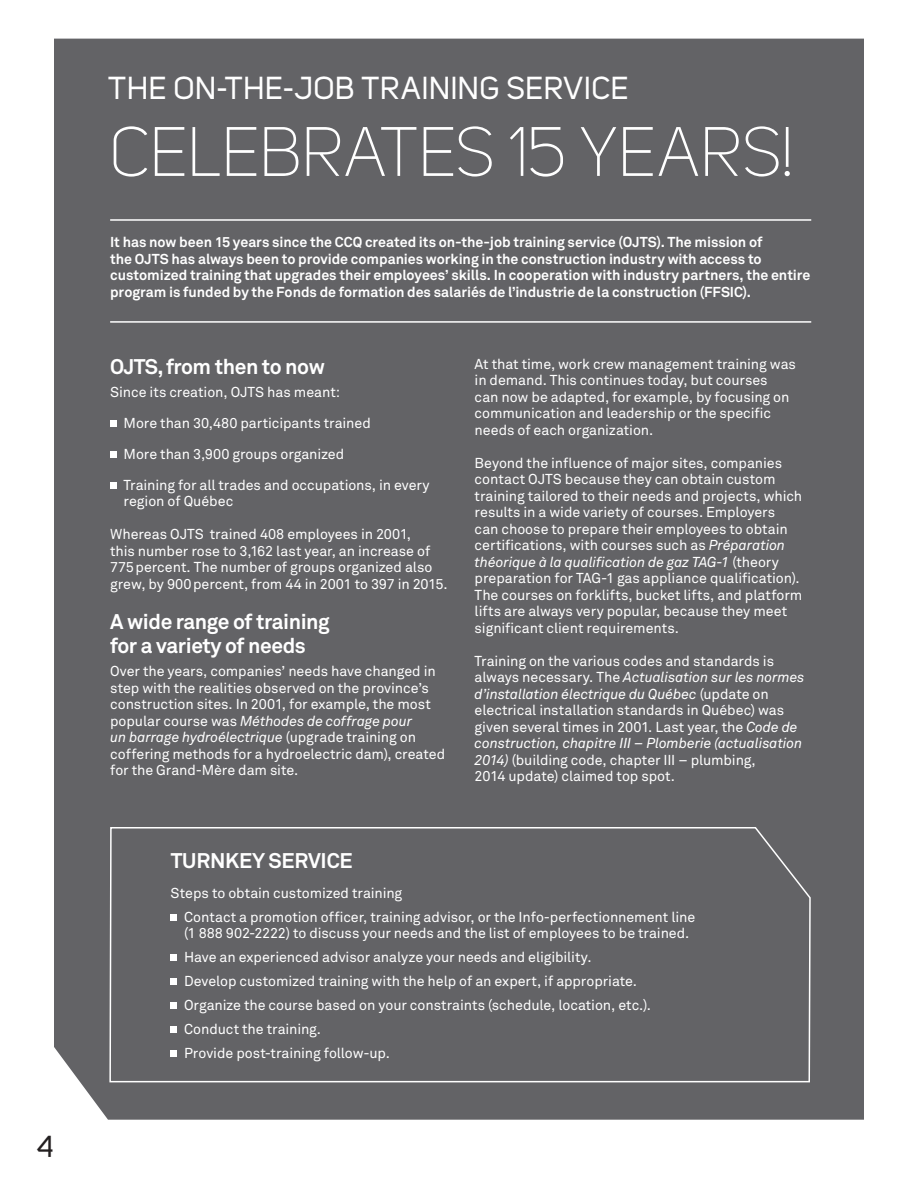
<style>
.page{position:relative;width:918px;height:1188px;background:#fff}
.page>*{position:absolute;margin:0;border:0;box-sizing:border-box;transform-origin:0 0}
.t1{font:300 69px "Uni Sans";letter-spacing:-.005em;color:#fff}
.t2{font:31.5px "Uni Sans";letter-spacing:.005em;color:#fff}
.t3{font:30px "Uni Sans";color:#231f20}
.t4{font:700 21px/24px "Akkurat Pro";letter-spacing:-.02em;color:#fff}
.t5{font:14.25px/16.5px "Akkurat Pro";letter-spacing:-.005em;color:#fff}
.t6{font:700 14.25px/16.5px "Akkurat Pro";letter-spacing:-.005em;color:#fff}
.s1{font-style:italic}
</style>
<div class="page">
<div style="left:54px;top:39px;width:810px;height:1081px;background:#636366"></div>
<div style="left:110px;top:420px;width:6px;height:7px;background:#fff"></div>
<svg style="left:110px;top:451px;width:6px;height:6px"></svg>
<svg style="left:110px;top:482px;width:6px;height:6px"></svg>
<hr style="left:110px;top:321px;width:701px;height:2px;background:#fff">
<hr style="left:110px;top:219px;width:701px;height:2px;background:#fff">
<div style="left:109px;top:826px;width:703px;height:257px;background:#636366"></div>
<svg style="left:171px;top:914px;width:6px;height:6px"></svg>
<div style="left:171px;top:954px;width:6px;height:7px;background:#fff"></div>
<div style="left:171px;top:978px;width:6px;height:7px;background:#fff"></div>
<div style="left:171px;top:1002px;width:6px;height:7px;background:#fff"></div>
<div style="left:171px;top:1026px;width:6px;height:7px;background:#fff"></div>
<div style="left:171px;top:1050px;width:6px;height:7px;background:#fff"></div>
<h3 class="t3" style="left:37px;top:1129px;width:18px">4</h3>
<h2 class="t2" style="left:108px;top:70px;width:522px">THE ON-THE-JOB TRAINING SERVICE</h2>
<h1 class="t1" style="left:109px;top:112px;width:687px">CELEBRATES 15 YEARS!</h1>
<p class="t6" style="left:110px;top:234px;width:702px">It has now been 15 years since the CCQ created its on-the-job training service (OJTS). The mission of<br>the OJTS has always been to provide companies working in the construction industry with access to customized training that upgrades their employees’ skills. In cooperation with industry partners, the entire program is funded by the Fonds de formation des salariés de l’industrie de la construction (FFSIC).</p>
<h3 class="t4" style="left:110px;top:355px;width:216px">OJTS, from then to now</h3>
<p class="t5" style="left:124px;top:377px;width:308px;line-height:30.8px;text-indent:-13px">Since its creation, OJTS has meant:<br>More than 30,480 participants trained<br>More than 3,900 groups organized<br>Training for all trades and occupations, in every</p>
<p class="t5" style="left:124px;top:493px;width:111px">region of Québec</p>
<p class="t5" style="left:110px;top:526px;width:339px">Whereas OJTS trained 408 employees in 2001,<br>this number rose to 3,162 last year, an increase of 775percent. The number of groups organized also grew, by 900percent, from 44 in 2001 to 397 in 2015.</p>
<h3 class="t4" style="left:110px;top:610px;width:221px">A wide range of training for a variety of needs</h3>
<p class="t5" style="left:110px;top:663px;width:337px">Over the years, companies’ needs have changed in step with the realities observed on the province’s construction sites. In 2001, for example, the most popular course was <span class="s1">Méthodes de coffrage pour<br>un barrage hydroélectrique</span> (upgrade training on coffering methods for a hydroelectric dam), created for the Grand-Mère dam site.</p>
<p class="t5" style="left:475px;top:356px;width:323px">At that time, work crew management training was in demand. This continues today, but courses<br>can now be adapted, for example, by focusing on communication and leadership or the specific needs of each organization.</p>
<p class="t5" style="left:475px;top:455px;width:329px">Beyond the influence of major sites, companies contact OJTS because they can obtain custom training tailored to their needs and projects, which results in a wide variety of courses. Employers can choose to prepare their employees to obtain certifications, with courses such as <span class="s1">Préparation théorique à la qualification de gaz TAG-1</span> (theory preparation for TAG-1 gas appliance qualification).<br>The courses on forklifts, bucket lifts, and platform lifts are always very popular, because they meet significant client requirements.</p>
<p class="t5" style="left:475px;top:653px;width:331px">Training on the various codes and standards is always necessary. The <span class="s1">Actualisation sur les normes d’installation électrique du Québec</span> (update on electrical installation standards in Québec) was given several times in 2001. Last year, the <span class="s1">Code de construction, chapitre III – Plomberie (actualisation 2014)</span> (building code, chapter III – plumbing,<br>2014 update) claimed top spot.</p>
<h3 class="t4" style="left:171px;top:848px;width:184px">TURNKEY SERVICE</h3>
<p class="t5" style="left:184px;top:881px;width:513px;line-height:24px;text-indent:-13px">Steps to obtain customized training<br>Contact a promotion officer, training advisor, or the Info-perfectionnement line</p>
<p class="t5" style="left:184px;top:921px;width:507px;line-height:24px">(1 888 902-2222) to discuss your needs and the list of employees to be trained.<br>Have an experienced advisor analyze your needs and eligibility.<br>Develop customized training with the help of an expert, if appropriate.<br>Organize the course based on your constraints (schedule, location, etc.).<br>Conduct the training.<br>Provide post-training follow-up.</p>
</div>
